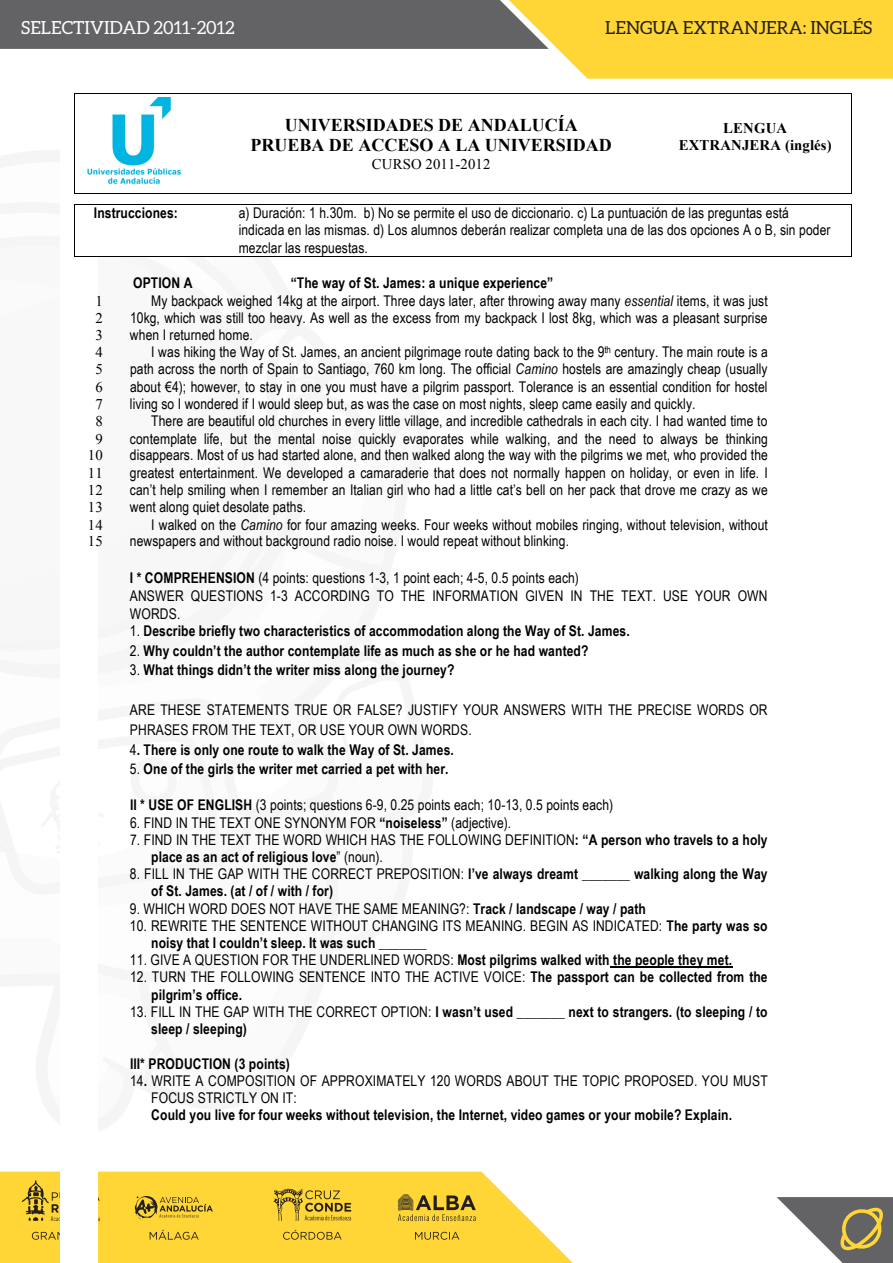
<style>
.page{position:relative;width:893px;height:1263px;background:#fff}
.page>*{position:absolute;margin:0;border:0;box-sizing:border-box;transform-origin:0 0}
.t1{font:700 18px/20.9px "Times New Roman";color:#000;text-align:center}
.t2{font:18px "Aleo";color:#231f20}
.t3{font:18px "Aleo";color:#fff}
.t4{font:14.7px/17.2px "Arial Narrow";letter-spacing:.005em;color:#000}
.t5{font:700 14.7px/17.2px "Arial Narrow";letter-spacing:.01em;color:#000}
.t6{font:14.7px/17.2px "Times New Roman";letter-spacing:.01em;color:#000}
.t7{font:700 14.7px/17.2px "Times New Roman";letter-spacing:.01em;color:#000;text-align:center}
.s1{font-style:italic}
.s2{font-weight:700}
.s3{font-weight:400}
</style>
<div class="page">
<div style="left:0;top:1210px;width:573px;height:53px;background:#ffd636"></div>
<svg style="left:0;top:0;width:893px;height:79px;background:#af9b50"></svg>
<svg style="left:32px;top:1232px;width:29px;height:8px"></svg>
<svg style="left:283px;top:1230px;width:59px;height:10px"></svg>
<svg style="left:150px;top:1230px;width:49px;height:10px"></svg>
<svg style="left:415px;top:1232px;width:44px;height:8px"></svg>
<svg style="left:22px;top:1210px;width:78px;height:11px"></svg>
<svg style="left:398px;top:1210px;width:78px;height:11px"></svg>
<svg style="left:135px;top:1210px;width:78px;height:11px"></svg>
<svg style="left:273px;top:1210px;width:78px;height:11px"></svg>
<svg style="left:777px;top:1197px;width:116px;height:66px"></svg>
<img style="left:0;top:49px;width:665px;height:1161px">
<img style="left:61px;top:103px;width:37px;height:1160px">
<div style="left:75px;top:94px;width:127px;height:99px;background:#fff"></div>
<img style="left:87px;top:98px;width:94px;height:86px">
<div style="left:202px;top:94px;width:458px;height:99px;background:#fff"></div>
<div style="left:658px;top:94px;width:193px;height:99px;background:#fff"></div>
<hr style="left:75px;top:93px;width:127px;height:1px;background:#000">
<hr style="left:203px;top:93px;width:457px;height:1px;background:#000">
<hr style="left:660px;top:93px;width:191px;height:1px;background:#000">
<hr style="left:75px;top:94px;width:1px;height:99px;background:#000">
<hr style="left:851px;top:94px;width:1px;height:99px;background:#000">
<div style="left:74px;top:194px;width:128px;height:10px;background:#fff"></div>
<div style="left:202px;top:194px;width:458px;height:10px;background:#fff"></div>
<div style="left:658px;top:194px;width:193px;height:10px;background:#fff"></div>
<hr style="left:75px;top:193px;width:127px;height:1px;background:#000">
<hr style="left:203px;top:193px;width:457px;height:1px;background:#000">
<hr style="left:660px;top:193px;width:191px;height:1px;background:#000">
<div style="left:75px;top:204px;width:149px;height:53px;background:#fff"></div>
<div style="left:223px;top:204px;width:628px;height:53px;background:#fff"></div>
<hr style="left:75px;top:204px;width:127px;height:1px;background:#000">
<svg style="left:202px;top:204px;width:22px;height:1px"></svg>
<hr style="left:224px;top:204px;width:436px;height:1px;background:#000">
<hr style="left:660px;top:204px;width:191px;height:1px;background:#000">
<hr style="left:75px;top:204px;width:1px;height:53px;background:#000">
<hr style="left:75px;top:257px;width:149px;height:1px;background:#000">
<hr style="left:223px;top:257px;width:628px;height:1px;background:#000">
<hr style="left:851px;top:204px;width:1px;height:53px;background:#000">
<hr style="left:610px;top:967px;width:122px;height:1px;background:#000">
<p class="t3" style="left:21px;top:17px;width:215px">SELECTIVIDAD 2011-2012</p>
<p class="t2" style="left:605px;top:17px;width:269px">LENGUA EXTRANJERA: INGLÉS</p>
<p class="t1" style="left:250px;top:114px;width:363px">UNIVERSIDADES DE ANDALUCÍA<br>PRUEBA DE ACCESO A LA UNIVERSIDAD</p>
<p class="t6" style="left:372px;top:155px;width:120px">CURSO 2011-2012</p>
<p class="t7" style="left:679px;top:119px;width:154px">LENGUA<br>EXTRANJERA (inglés)</p>
<p class="t5" style="left:94px;top:204px;width:86px">Instrucciones:</p>
<p class="t4" style="left:239px;top:204px;width:593px">a) Duración: 1 h.30m. b) No se permite el uso de diccionario. c) La puntuación de las preguntas está indicada en las mismas. d) Los alumnos deberán realizar completa una de las dos opciones A o B, sin poder mezclar las respuestas.</p>
<p class="t5" style="left:133px;top:274px;width:61px">OPTION A</p>
<p class="t5" style="left:291px;top:274px;width:264px">“The way of St. James: a unique experience”</p>
<p class="t6" style="left:95px;top:292px;width:9px">1</p>
<p class="t4" style="left:151px;top:291px;width:618px">My backpack weighed 14kg at the airport. Three days later, after throwing away many <span class="s1">essential</span> items, it was just</p>
<p class="t6" style="left:95px;top:309px;width:9px">2</p>
<p class="t4" style="left:130px;top:308px;width:639px">10kg, which was still too heavy. As well as the excess from my backpack I lost 8kg, which was a pleasant surprise</p>
<p class="t6" style="left:95px;top:326px;width:9px">3</p>
<p class="t4" style="left:151px;top:326px;width:618px;text-indent:-21px">when I returned home.<br>I was hiking the Way of St. James, an ancient pilgrimage route dating back to the 9<sup>th</sup> century. The main route is a</p>
<p class="t6" style="left:95px;top:343px;width:9px">4<br>5</p>
<p class="t4" style="left:130px;top:360px;width:639px">path across the north of Spain to Santiago, 760 km long. The official <span class="s1">Camino</span> hostels are amazingly cheap (usually</p>
<p class="t6" style="left:95px;top:378px;width:9px">6</p>
<p class="t4" style="left:130px;top:377px;width:639px">about €4); however, to stay in one you must have a pilgrim passport. Tolerance is an essential condition for hostel</p>
<p class="t6" style="left:95px;top:395px;width:9px">7</p>
<p class="t4" style="left:130px;top:395px;width:567px">living so I wondered if I would sleep but, as was the case on most nights, sleep came easily and quickly.</p>
<p class="t6" style="left:95px;top:412px;width:9px">8</p>
<p class="t4" style="left:151px;top:412px;width:618px">There are beautiful old churches in every little village, and incredible cathedrals in each city. I had wanted time to</p>
<p class="t6" style="left:95px;top:430px;width:9px">9</p>
<p class="t4" style="left:130px;top:429px;width:639px">contemplate life, but the mental noise quickly evaporates while walking, and the need to always be thinking</p>
<p class="t6" style="left:88px;top:447px;width:16px">10</p>
<p class="t4" style="left:130px;top:446px;width:639px">disappears. Most of us had started alone, and then walked along the way with the pilgrims we met, who provided the</p>
<p class="t6" style="left:88px;top:464px;width:16px">11</p>
<p class="t4" style="left:130px;top:463px;width:639px">greatest entertainment. We developed a camaraderie that does not normally happen on holiday, or even in life. I</p>
<p class="t6" style="left:88px;top:481px;width:16px">12</p>
<p class="t4" style="left:130px;top:481px;width:639px">can’t help smiling when I remember an Italian girl who had a little cat’s bell on her pack that drove me crazy as we</p>
<p class="t6" style="left:88px;top:498px;width:16px">13</p>
<p class="t4" style="left:130px;top:498px;width:178px">went along quiet desolate paths.</p>
<p class="t6" style="left:88px;top:516px;width:16px">14</p>
<p class="t4" style="left:151px;top:515px;width:618px">I walked on the <span class="s1">Camino</span> for four amazing weeks. Four weeks without mobiles ringing, without television, without</p>
<p class="t6" style="left:88px;top:533px;width:16px">15</p>
<p class="t4" style="left:130px;top:532px;width:441px">newspapers and without background radio noise. I would repeat without blinking.</p>
<p class="t4" style="left:130px;top:568px;width:639px;line-height:18px"><span class="s2">I * COMPREHENSION</span> (4 points: questions 1-3, 1 point each; 4-5, 0.5 points each)<br>ANSWER QUESTIONS 1-3 ACCORDING TO THE INFORMATION GIVEN IN THE TEXT. USE YOUR OWN<br>WORDS.</p>
<p class="t5" style="left:130px;top:621px;width:501px"><span class="s3">1.</span> Describe briefly two characteristics of accommodation along the Way of St. James.</p>
<p class="t5" style="left:130px;top:641px;width:460px"><span class="s3">2.</span> Why couldn’t the author contemplate life as much as she or he had wanted?</p>
<p class="t5" style="left:130px;top:661px;width:326px"><span class="s3">3.</span> What things didn’t the writer miss along the journey?</p>
<p class="t4" style="left:130px;top:699px;width:639px;line-height:19.8px">ARE THESE STATEMENTS TRUE OR FALSE? JUSTIFY YOUR ANSWERS WITH THE PRECISE WORDS OR<br>PHRASES FROM THE TEXT, OR USE YOUR OWN WORDS.</p>
<p class="t5" style="left:130px;top:740px;width:325px"><span class="s3">4</span>. There is only one route to walk the Way of St. James.</p>
<p class="t5" style="left:130px;top:760px;width:320px"><span class="s3">5.</span> One of the girls the writer met carried a pet with her.</p>
<p class="t4" style="left:130px;top:796px;width:485px"><span class="s2">II * USE OF ENGLISH</span> (3 points; questions 6-9, 0.25 points each; 10-13, 0.5 points each)</p>
<p class="t4" style="left:130px;top:813px;width:383px">6. FIND IN THE TEXT ONE SYNONYM FOR <span class="s2">“noiseless”</span> (adjective).</p>
<p class="t4" style="left:151px;top:831px;width:618px;text-indent:-21px">7. FIND IN THE TEXT THE WORD WHICH HAS THE FOLLOWING DEFINITION<span class="s2">: “A person who travels to a holy place as an act of religious love</span>” (noun).</p>
<p class="t5" style="left:151px;top:865px;width:618px;text-indent:-21px"><span class="s3">8. FILL IN THE GAP WITH THE CORRECT PREPOSITION:</span> I’ve always dreamt _______ walking along the Way of St. James. (at / of / with / for)</p>
<p class="t4" style="left:130px;top:899px;width:517px">9. WHICH WORD DOES NOT HAVE THE SAME MEANING?: <span class="s2">Track / landscape / way / path</span></p>
<p class="t4" style="left:151px;top:917px;width:618px;text-indent:-21px">10. REWRITE THE SENTENCE WITHOUT CHANGING ITS MEANING. BEGIN AS INDICATED: <span class="s2">The party was so noisy that I couldn’t sleep. It was such _______</span></p>
<p class="t5" style="left:130px;top:951px;width:604px"><span class="s3">11. GIVE A QUESTION FOR THE UNDERLINED WORDS:</span> Most pilgrims walked with the people they met.</p>
<p class="t5" style="left:151px;top:968px;width:618px;text-indent:-21px"><span class="s3">12. TURN THE FOLLOWING SENTENCE INTO THE ACTIVE VOICE:</span> The passport can be collected from the pilgrim’s office.</p>
<p class="t5" style="left:151px;top:1002px;width:618px;text-indent:-21px"><span class="s3">13. FILL IN THE GAP WITH THE CORRECT OPTION:</span> I wasn’t used _______ next to strangers. (to sleeping / to sleep / sleeping)</p>
<p class="t5" style="left:130px;top:1054px;width:161px">III* PRODUCTION (3 points)</p>
<p class="t4" style="left:151px;top:1071px;width:618px;text-indent:-21px">14<span class="s2">.</span> WRITE A COMPOSITION OF APPROXIMATELY 120 WORDS ABOUT THE TOPIC PROPOSED. YOU MUST<br>FOCUS STRICTLY ON IT:<br><span class="s2">Could you live for four weeks without television, the Internet, video games or your mobile? Explain.</span></p>
</div>
